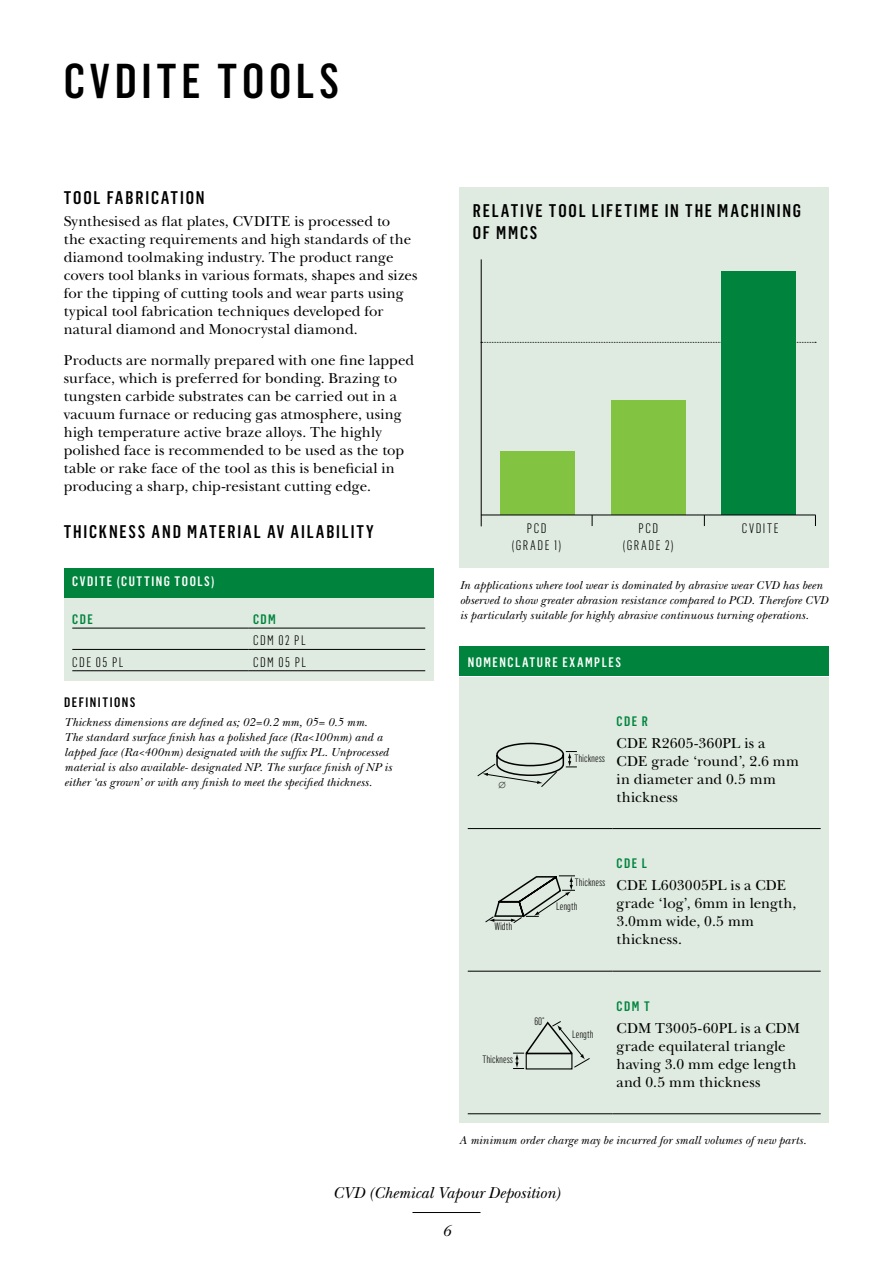
<style>
.page{position:relative;width:893px;height:1263px;background:#fff}
.page>*{position:absolute;margin:0;border:0;box-sizing:border-box;transform-origin:0 0}
.t1{font:500 48px "Flama Condensed";letter-spacing:.1em;color:#000}
.t2{font:500 18px/21.6px "Flama Condensed";letter-spacing:.1em;color:#000}
.t3{font:italic 16.5px "New Baskerville Std";color:#000}
.t4{font:15px/18px "New Baskerville Std";letter-spacing:.005em;color:#000}
.t5{font:300 13.5px/16.5px "Flama Condensed";letter-spacing:.11em;color:#000;text-align:center}
.t6{font:500 13.5px "Flama Condensed";letter-spacing:.115em;color:#fff}
.t7{font:500 13.5px "Flama Condensed";letter-spacing:.11em;color:#00843d}
.t8{font:500 13.5px "Flama Condensed";letter-spacing:.11em;color:#000}
.t9{font:italic 12px/15px "New Baskerville Std";letter-spacing:.015em;color:#000}
.t10{font:300 10.5px "Flama Condensed";color:#000}
</style>
<div class="page">
<hr style="left:412px;top:1212px;width:68px;height:1px;background:#000">
<div style="left:459px;top:187px;width:370px;height:381px;background:#dfeae0"></div>
<div style="left:64px;top:597px;width:370px;height:84px;background:#dfeae0"></div>
<hr style="left:72px;top:649px;width:177px;height:1px;background:#000">
<hr style="left:249px;top:649px;width:176px;height:1px;background:#000">
<hr style="left:72px;top:670px;width:177px;height:1px;background:#000">
<hr style="left:249px;top:670px;width:176px;height:1px;background:#000">
<hr style="left:72px;top:628px;width:177px;height:1px;background:#000">
<hr style="left:249px;top:628px;width:176px;height:1px;background:#000">
<div style="left:64px;top:568px;width:370px;height:29px;background:#00843d"></div>
<div style="left:500px;top:451px;width:75px;height:64px;background:#82c341"></div>
<hr style="left:481px;top:259px;width:1px;height:267px;background:#000">
<div style="left:611px;top:400px;width:74px;height:114px;background:#82c341"></div>
<svg style="left:481px;top:342px;width:335px;height:1px"></svg>
<div style="left:721px;top:271px;width:75px;height:243px;background:#00843d"></div>
<div style="left:459px;top:677px;width:370px;height:446px;background:#dfeae0"></div>
<hr style="left:612px;top:828px;width:209px;height:1px;background:#000">
<hr style="left:468px;top:971px;width:144px;height:1px;background:#000">
<hr style="left:612px;top:971px;width:209px;height:1px;background:#000">
<hr style="left:468px;top:1113px;width:144px;height:1px;background:#000">
<hr style="left:612px;top:1113px;width:209px;height:1px;background:#000">
<hr style="left:468px;top:828px;width:144px;height:1px;background:#000">
<div style="left:459px;top:647px;width:370px;height:29px;background:#00843d"></div>
<svg style="left:485px;top:875px;width:90px;height:48px"></svg>
<svg style="left:513px;top:1021px;width:77px;height:49px"></svg>
<hr style="left:481px;top:515px;width:335px;height:1px;background:#000">
<svg style="left:478px;top:742px;width:99px;height:45px"></svg>
<h1 class="t1" style="left:64px;top:51px;width:277px">CVDITE TOOLS</h1>
<p class="t2" style="left:64px;top:186px;width:142px">TOOL FABRICATION</p>
<p class="t4" style="left:64px;top:213px;width:355px">Synthesised as flat plates, CVDITE is processed to<br>the exacting requirements and high standards of the diamond toolmaking industry. The product range covers tool blanks in various formats, shapes and sizes for the tipping of cutting tools and wear parts using typical tool fabrication techniques developed for natural diamond and Monocrystal diamond.</p>
<p class="t4" style="left:64px;top:351px;width:352px">Products are normally prepared with one fine lapped surface, which is preferred for bonding. Brazing to tungsten carbide substrates can be carried out in a vacuum furnace or reducing gas atmosphere, using high temperature active braze alloys. The highly polished face is recommended to be used as the top table or rake face of the tool as this is beneficial in producing a sharp, chip-resistant cutting edge.</p>
<p class="t2" style="left:64px;top:521px;width:312px">THICKNESS AND MATERIAL AV AILABILITY</p>
<p class="t6" style="left:72px;top:572px;width:144px">CVDITE (CUTTING TOOLS)</p>
<p class="t7" style="left:72px;top:610px;width:22px">CDE</p>
<p class="t7" style="left:253px;top:610px;width:24px">CDM</p>
<p class="t5" style="left:253px;top:632px;width:54px">CDM 02 PL</p>
<p class="t5" style="left:72px;top:653px;width:53px">CDE 05 PL</p>
<p class="t5" style="left:253px;top:653px;width:55px">CDM 05 PL</p>
<p class="t8" style="left:64px;top:693px;width:73px">DEFINITIONS</p>
<p class="t9" style="left:64px;top:714px;width:329px">Thickness dimensions are defined as; 02=0.2 mm, 05= 0.5 mm.<br>The standard surface finish has a polished face (Ra&lt;100nm) and a lapped face (Ra&lt;400nm) designated with the suffix PL. Unprocessed material is also available- designated NP. The surface finish of NP is either ‘as grown’ or with any finish to meet the specified thickness.</p>
<p class="t2" style="left:473px;top:199px;width:330px">RELATIVE TOOL LIFETIME IN THE MACHINING<br>OF MMCS</p>
<p class="t5" style="left:512px;top:520px;width:51px">PCD (GRADE 1)</p>
<p class="t5" style="left:623px;top:520px;width:52px">PCD (GRADE 2)</p>
<p class="t5" style="left:742px;top:520px;width:38px">CVDITE</p>
<p class="t9" style="left:460px;top:577px;width:370px">In applications where tool wear is dominated by abrasive wear CVD has been observed to show greater abrasion resistance compared to PCD. Therefore CVD is particularly suitable for highly abrasive continuous turning operations.</p>
<p class="t6" style="left:468px;top:653px;width:155px">NOMENCLATURE EXAMPLES</p>
<p class="t10" style="left:574px;top:752px;width:32px">Thickness</p>
<p class="t7" style="left:617px;top:712px;width:33px">CDE R</p>
<p class="t4" style="left:617px;top:734px;width:184px">CDE R2605-360PL is a<br>CDE grade ‘round’, 2.6 mm in diameter and 0.5 mm thickness</p>
<p class="t10" style="left:494px;top:920px;width:19px">Width</p>
<p class="t10" style="left:575px;top:876px;width:32px">Thickness</p>
<p class="t10" style="left:556px;top:900px;width:23px">Length</p>
<p class="t7" style="left:617px;top:855px;width:32px">CDE L</p>
<p class="t4" style="left:617px;top:877px;width:181px">CDE L603005PL is a CDE grade ‘log’, 6mm in length,<br>3.0mm wide, 0.5 mm thickness.</p>
<p class="t10" style="left:482px;top:1053px;width:32px">Thickness</p>
<p class="t10" style="left:534px;top:1015px;width:12px">60˚</p>
<p class="t10" style="left:572px;top:1028px;width:23px">Length</p>
<p class="t7" style="left:617px;top:997px;width:35px">CDM T</p>
<p class="t4" style="left:617px;top:1019px;width:185px">CDM T3005-60PL is a CDM grade equilateral triangle having 3.0 mm edge length and 0.5 mm thickness</p>
<p class="t9" style="left:459px;top:1132px;width:349px">A minimum order charge may be incurred for small volumes of new parts.</p>
<p class="t3" style="left:333px;top:1183px;width:229px">CVD (Chemical Vapour Deposition)</p>
<p class="t3" style="left:442px;top:1221px;width:10px">6</p>
</div>
